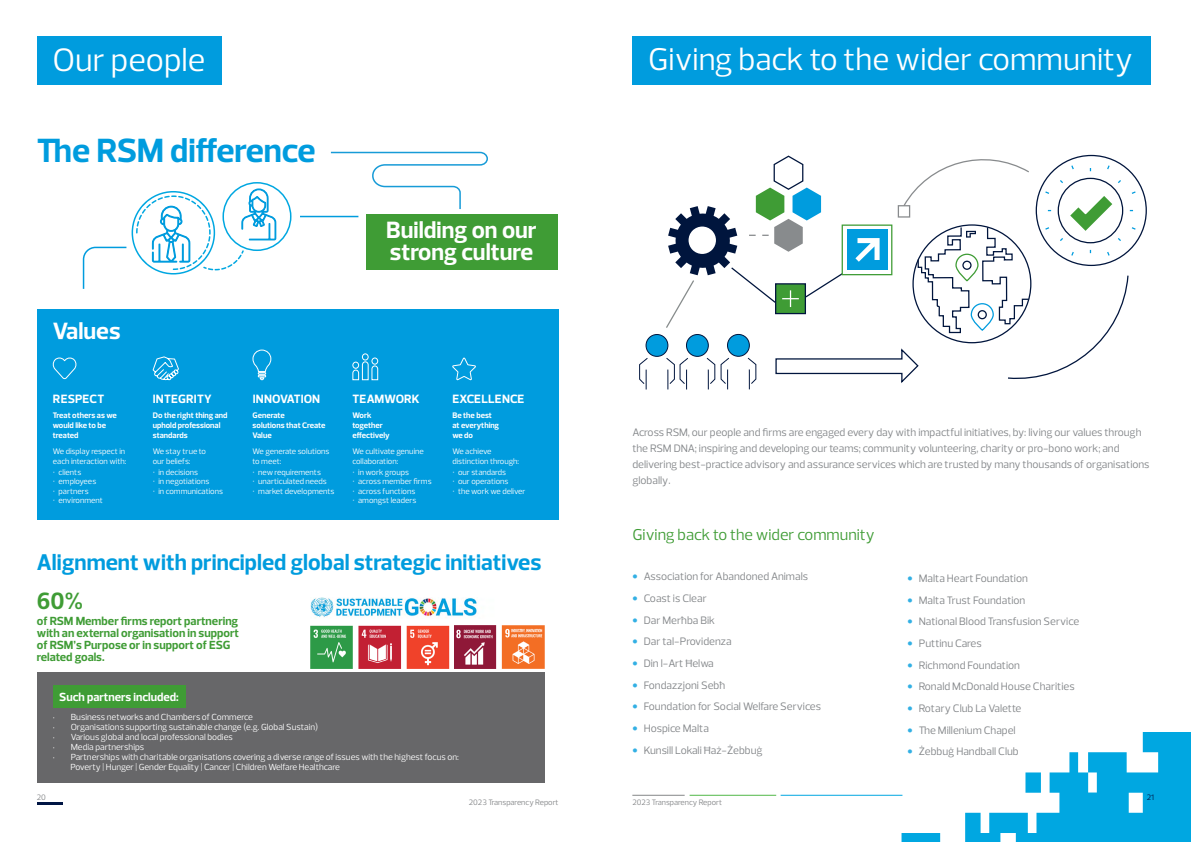
<style>
.page{position:relative;width:1191px;height:842px;background:#fff}
.page>*{position:absolute;margin:0;border:0;box-sizing:border-box;transform-origin:0 0}
.t1{font:700 34.2px "Prelo";color:#009cde}
.t2{font:33px "Prelo";color:#fff}
.t3{font:32px "Prelo";color:#fff}
.t4{font:700 24px/22px "Prelo";color:#fff}
.t5{font:700 24px "Prelo";color:#3f9c35}
.t6{font:700 23px "Prelo";color:#009cde}
.t7{font:16px "Prelo";color:#3f9c35}
.t8{font:700 12.3px "Prelo";letter-spacing:.015em;color:#fff}
.t9{font:700 12px/12px "Prelo";color:#3f9c35}
.t10{font:700 12px "Prelo";color:#fff}
.t11{font:11px/21.7px "Prelo";color:#828588}
.t12{font:9px/10px "Prelo";color:#fff}
.t13{font:8.2px/9.5px "Prelo";color:#fff}
.t14{font:700 8.2px/9.8px "Prelo";color:#fff}
.t15{font:8px "Prelo";color:#848688}
.t16{font:8px "Prelo";color:#001544}
.s1{font-family:"Arial"}
</style>
<div class="page">
<hr style="left:632px;top:795px;width:52px;height:1px;background:#848688">
<hr style="left:689px;top:795px;width:87px;height:1px;background:#50b848">
<hr style="left:780px;top:795px;width:122px;height:1px;background:#00a7e1">
<div style="left:632px;top:37px;width:519px;height:48px;background:#009cde"></div>
<div style="left:365px;top:214px;width:192px;height:55px;background:#3f9c35"></div>
<svg style="left:330px;top:151px;width:158px;height:59px"></svg>
<div style="left:37px;top:309px;width:521px;height:211px;background:#009cde"></div>
<svg style="left:452px;top:357px;width:24px;height:24px"></svg>
<svg style="left:152px;top:356px;width:27px;height:25px"></svg>
<svg style="left:252px;top:349px;width:20px;height:31px"></svg>
<svg style="left:352px;top:353px;width:26px;height:27px"></svg>
<svg style="left:52px;top:357px;width:25px;height:23px"></svg>
<hr style="left:300px;top:216px;width:58px;height:1px;background:#009cde">
<svg style="left:82px;top:182px;width:209px;height:107px"></svg>
<svg style="left:639px;top:358px;width:9px;height:31px"></svg>
<div style="left:646px;top:334px;width:22px;height:22px;background:#009cde;border-radius:50%"></div>
<div style="left:645px;top:334px;width:23px;height:23px;border:1px solid #00153d;border-radius:50%"></div>
<svg style="left:664px;top:154px;width:473px;height:236px"></svg>
<div style="left:37px;top:37px;width:184px;height:48px;background:#009cde"></div>
<div style="left:37px;top:673px;width:507px;height:110px;background:#676769"></div>
<div style="left:53px;top:685px;width:132px;height:22px;background:#3f9c35"></div>
<img style="left:311px;top:597px;width:166px;height:21px">
<img style="left:311px;top:625px;width:144px;height:43px">
<img style="left:455px;top:626px;width:89px;height:42px">
<hr style="left:37px;top:802px;width:25px;height:3px;background:#001544">
<svg style="left:901px;top:732px;width:290px;height:110px"></svg>
<h2 class="t2" style="left:53px;top:40px;width:154px">Our people</h2>
<h1 class="t1" style="left:37px;top:130px;width:280px">The RSM difference</h1>
<h3 class="t4" style="left:53px;top:320px;width:69px">Values</h3>
<h3 class="t4" style="left:386px;top:219px;width:152px">Building on our strong culture</h3>
<p class="t8" style="left:53px;top:391px;width:53px">RESPECT</p>
<p class="t8" style="left:153px;top:391px;width:60px">INTEGRITY</p>
<p class="t8" style="left:253px;top:391px;width:69px">INNOVATION</p>
<p class="t8" style="left:352px;top:391px;width:69px">TEAMWORK</p>
<p class="t8" style="left:452px;top:391px;width:73px">EXCELLENCE</p>
<p class="t14" style="left:53px;top:410px;width:66px">Treat others as we would like to be treated</p>
<p class="t14" style="left:153px;top:410px;width:76px">Do the right thing and uphold professional standards</p>
<p class="t14" style="left:253px;top:410px;width:74px">Generate<br>solutions that Create<br>Value</p>
<p class="t14" style="left:352px;top:410px;width:39px">Work together effectively</p>
<p class="t14" style="left:452px;top:410px;width:48px">Be the best at everything we do</p>
<p class="t13" style="left:53px;top:447px;width:75px">We display respect in each interaction with:</p>
<p class="t13" style="left:153px;top:447px;width:55px">We stay true to our beliefs:</p>
<p class="t13" style="left:253px;top:447px;width:78px">We generate solutions to meet:</p>
<p class="t13" style="left:352px;top:447px;width:73px">We cultivate genuine collaboration:</p>
<p class="t13" style="left:452px;top:447px;width:68px">We achieve distinction through:</p>
<p class="t13" style="left:53px;top:467px;width:52px"><span class="s1">∙</span> clients<br><span class="s1">∙</span> employees<br><span class="s1">∙</span> partners<br><span class="s1">∙</span> environment</p>
<p class="t13" style="left:153px;top:467px;width:72px"><span class="s1">∙</span> in decisions<br><span class="s1">∙</span> in negotiations<br><span class="s1">∙</span> in communications</p>
<p class="t13" style="left:253px;top:467px;width:83px"><span class="s1">∙</span> new requirements<br><span class="s1">∙</span> unarticulated needs<br><span class="s1">∙</span> market developments</p>
<p class="t13" style="left:352px;top:467px;width:81px"><span class="s1">∙</span> in work groups<br><span class="s1">∙</span> across member firms <span class="s1">∙</span> across functions<br><span class="s1">∙</span> amongst leaders</p>
<p class="t13" style="left:452px;top:467px;width:75px"><span class="s1">∙</span> our standards<br><span class="s1">∙</span> our operations<br><span class="s1">∙</span> the work we deliver</p>
<h3 class="t6" style="left:37px;top:548px;width:506px">Alignment with principled global strategic initiatives</h3>
<h3 class="t5" style="left:37px;top:586px;width:48px">60%</h3>
<p class="t9" style="left:37px;top:615px;width:204px">of RSM Member firms report partnering with an external organisation in support of RSM’s Purpose or in support of ESG related goals.</p>
<p class="t10" style="left:59px;top:689px;width:121px">Such partners included:</p>
<p class="t12" style="left:53px;top:712px;width:202px">• Business networks and Chambers of Commerce</p>
<p class="t12" style="left:53px;top:722px;width:267px">• Organisations supporting sustainable change (e.g. Global Sustain)</p>
<p class="t12" style="left:53px;top:732px;width:181px">• Various global and local professional bodies</p>
<p class="t12" style="left:53px;top:742px;width:93px">• Media partnerships</p>
<p class="t12" style="left:71px;top:752px;width:390px;text-indent:-18px">• Partnerships with charitable organisations covering a diverse range of issues with the highest focus on:<br>Poverty | Hunger | Gender Equality | Cancer | Children Welfare Healthcare</p>
<h3 class="t3" style="left:648px;top:40px;width:486px">Giving back to the wider community</h3>
<p class="t11" style="left:632px;top:425px;width:519px;line-height:16px">Across RSM, our people and firms are engaged every day with impactful initiatives, by: living our values through the RSM DNA; inspiring and developing our teams; community volunteering, charity or pro-bono work; and delivering best-practice advisory and assurance services which are trusted by many thousands of organisations globally.</p>
<h3 class="t7" style="left:632px;top:525px;width:244px">Giving back to the wider community</h3>
<p class="t11" style="left:643px;top:566px;width:179px">Association for Abandoned Animals<br>Coast is Clear<br>Dar Merħba Bik<br>Dar tal-Providenza<br>Din l-Art Ħelwa<br>Fondazzjoni Sebħ<br>Foundation for Social Welfare Services<br>Hospice Malta<br>Kunsill Lokali Ħaż-Żebbuġ</p>
<p class="t11" style="left:918px;top:567px;width:162px">Malta Heart Foundation<br>Malta Trust Foundation<br>National Blood Transfusion Service<br>Puttinu Cares<br>Richmond Foundation<br>Ronald McDonald House Charities<br>Rotary Club La Valette<br>The Millenium Chapel<br>Żebbuġ Handball Club</p>
<p class="t15" style="left:37px;top:793px;width:11px">20</p>
<p class="t16" style="left:1146px;top:793px;width:9px">21</p>
<p class="t15" style="left:469px;top:797px;width:91px">2023 Transparency Report</p>
<p class="t15" style="left:632px;top:797px;width:91px">2023 Transparency Report</p>
</div>
